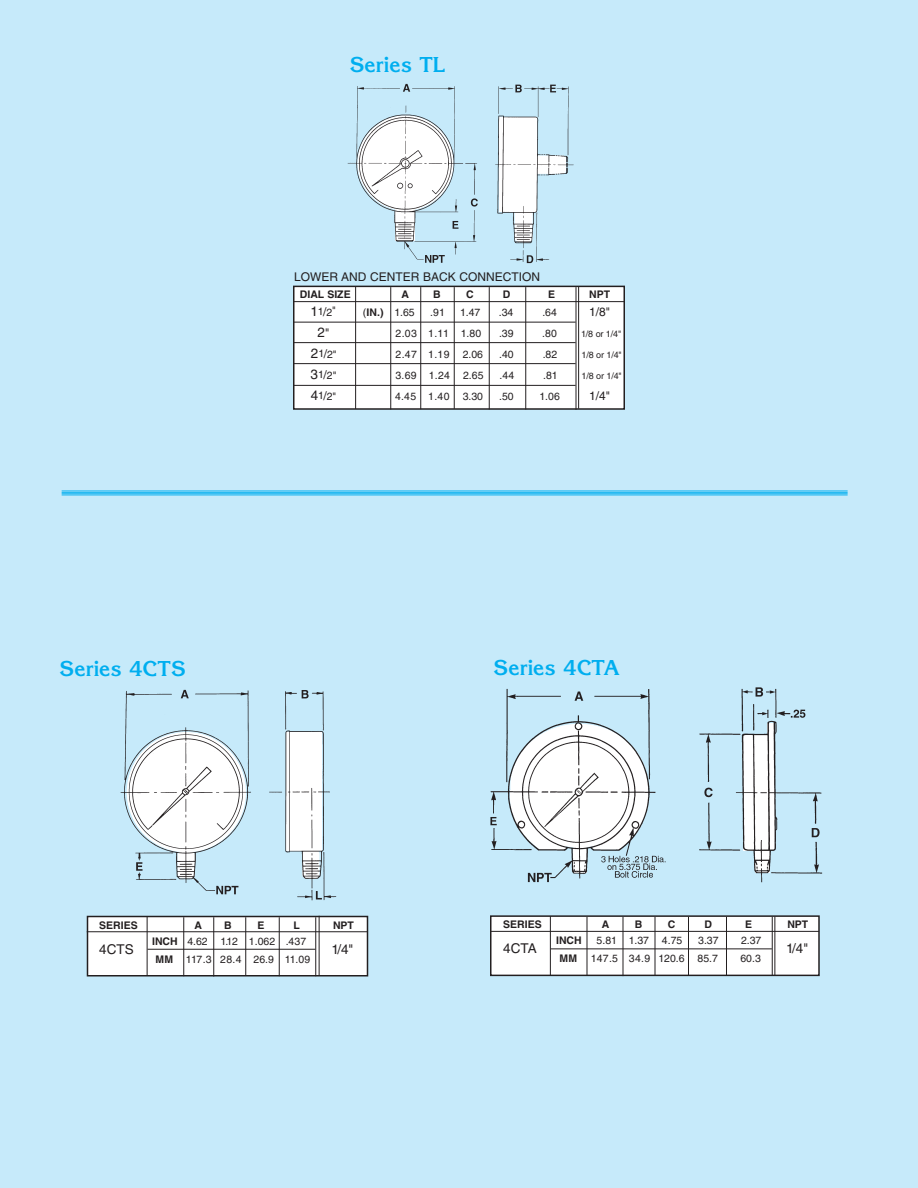
<style>
.page{position:relative;width:918px;height:1188px;background:#c6eafa}
.page>*{position:absolute;margin:0;border:0;box-sizing:border-box;transform-origin:0 0}
.t1{font:700 21px "Korinna";color:#00aeef}
.t2{font:13.5px "Helvetica";color:#231f20}
.t3{font:12px "Helvetica";color:#231f20}
.t4{font:10.5px "Helvetica";color:#231f20}
.t5{font:700 10.5px "Helvetica";color:#231f20}
.t6{font:9px "Helvetica";color:#231f20}
.s1{font-size:13.5px}
.s2{font-size:12px}
.s3{font-weight:700}
</style>
<div class="page">
<div style="left:87px;top:916px;width:281px;height:60px;background:#fff"></div>
<div style="left:87px;top:916px;width:281px;height:60px;border:2px solid #231f20"></div>
<hr style="left:87px;top:931px;width:280px;height:1px;background:#231f20">
<hr style="left:183px;top:917px;width:1px;height:59px;background:#231f20">
<hr style="left:213px;top:917px;width:1px;height:59px;background:#231f20">
<hr style="left:147px;top:949px;width:168px;height:1px;background:#231f20">
<hr style="left:245px;top:917px;width:1px;height:59px;background:#231f20">
<hr style="left:279px;top:917px;width:1px;height:59px;background:#231f20">
<hr style="left:315px;top:917px;width:1px;height:59px;background:#231f20">
<hr style="left:147px;top:916px;width:1px;height:59px;background:#231f20">
<div style="left:491px;top:916px;width:328px;height:59px;background:#fff"></div>
<div style="left:490px;top:915px;width:330px;height:61px;border:2px solid #231f20"></div>
<hr style="left:490px;top:931px;width:329px;height:1px;background:#231f20">
<hr style="left:587px;top:917px;width:1px;height:59px;background:#231f20">
<hr style="left:623px;top:917px;width:1px;height:59px;background:#231f20">
<hr style="left:551px;top:948px;width:221px;height:1px;background:#231f20">
<hr style="left:655px;top:917px;width:1px;height:58px;background:#231f20">
<hr style="left:688px;top:917px;width:1px;height:59px;background:#231f20">
<hr style="left:726px;top:917px;width:1px;height:59px;background:#231f20">
<hr style="left:774px;top:917px;width:1px;height:59px;background:#231f20">
<hr style="left:550px;top:916px;width:1px;height:59px;background:#231f20">
<hr style="left:772px;top:917px;width:1px;height:58px;background:#231f20">
<hr style="left:319px;top:916px;width:1px;height:59px;background:#231f20">
<div style="left:294px;top:286px;width:330px;height:123px;background:#fff"></div>
<div style="left:293px;top:286px;width:332px;height:124px;border:2px solid #231f20"></div>
<hr style="left:294px;top:301px;width:330px;height:1px;background:#231f20">
<hr style="left:390px;top:287px;width:1px;height:123px;background:#231f20">
<hr style="left:420px;top:287px;width:1px;height:122px;background:#231f20">
<hr style="left:294px;top:322px;width:282px;height:1px;background:#231f20">
<hr style="left:454px;top:287px;width:1px;height:122px;background:#231f20">
<hr style="left:489px;top:287px;width:1px;height:123px;background:#231f20">
<hr style="left:525px;top:287px;width:1px;height:123px;background:#231f20">
<hr style="left:578px;top:287px;width:1px;height:122px;background:#231f20">
<hr style="left:355px;top:286px;width:1px;height:123px;background:#231f20">
<hr style="left:576px;top:287px;width:1px;height:123px;background:#231f20">
<hr style="left:294px;top:342px;width:282px;height:1px;background:#231f20">
<hr style="left:294px;top:363px;width:282px;height:1px;background:#231f20">
<hr style="left:294px;top:385px;width:282px;height:1px;background:#231f20">
<hr style="left:62px;top:491px;width:786px;height:1px;background:#00aeef">
<hr style="left:62px;top:492px;width:786px;height:2px;background:#00aeef">
<hr style="left:62px;top:495px;width:786px;height:1px;background:#00aeef">
<img style="left:120px;top:689px;width:217px;height:212px">
<img style="left:490px;top:687px;width:333px;height:196px">
<img style="left:347px;top:83px;width:227px;height:181px">
<h1 class="t1" style="left:350px;top:52px;width:97px">Series TL</h1>
<p class="t3" style="left:294px;top:273px;width:248px">LOWER AND CENTER BACK CONNECTION</p>
<p class="t5" style="left:300px;top:291px;width:52px">DIAL SIZE</p>
<p class="t5" style="left:402px;top:291px;width:9px">A</p>
<p class="t5" style="left:433px;top:291px;width:9px">B</p>
<p class="t5" style="left:466px;top:291px;width:9px">C</p>
<p class="t5" style="left:503px;top:291px;width:9px">D</p>
<p class="t5" style="left:548px;top:291px;width:9px">E</p>
<p class="t5" style="left:589px;top:291px;width:23px">NPT</p>
<p class="t4" style="left:310px;top:308px;width:27px"><span class="s1">1</span>1<span class="s2">/</span>2"</p>
<p class="t4" style="left:363px;top:309px;width:53px">(<span class="s3">IN.)</span> 1.65</p>
<p class="t4" style="left:430px;top:309px;width:16px">.91</p>
<p class="t4" style="left:460px;top:309px;width:22px">1.47</p>
<p class="t4" style="left:499px;top:309px;width:16px">.34</p>
<p class="t4" style="left:542px;top:309px;width:16px">.64</p>
<p class="t3" style="left:589px;top:308px;width:22px">1/8"</p>
<p class="t2" style="left:317px;top:328px;width:14px">2<span class="s2">"</span></p>
<p class="t4" style="left:396px;top:330px;width:87px">2.03 1.11 1.80</p>
<p class="t4" style="left:499px;top:330px;width:16px">.39</p>
<p class="t4" style="left:542px;top:330px;width:16px">.80</p>
<p class="t6" style="left:581px;top:331px;width:42px">1/8 or 1/4"</p>
<p class="t4" style="left:311px;top:351px;width:27px"><span class="s1">2</span>1<span class="s2">/</span>2"</p>
<p class="t4" style="left:396px;top:351px;width:56px">2.47 1.19</p>
<p class="t4" style="left:463px;top:351px;width:22px">2.06</p>
<p class="t4" style="left:499px;top:351px;width:16px">.40</p>
<p class="t4" style="left:543px;top:351px;width:16px">.82</p>
<p class="t6" style="left:582px;top:352px;width:42px">1/8 or 1/4"</p>
<p class="t4" style="left:310px;top:372px;width:28px"><span class="s1">3</span>1<span class="s2">/</span>2"</p>
<p class="t4" style="left:395px;top:372px;width:56px">3.69 1.24</p>
<p class="t4" style="left:463px;top:372px;width:22px">2.65</p>
<p class="t4" style="left:500px;top:372px;width:16px">.44</p>
<p class="t4" style="left:543px;top:372px;width:16px">.81</p>
<p class="t6" style="left:582px;top:373px;width:42px">1/8 or 1/4"</p>
<p class="t4" style="left:311px;top:393px;width:27px"><span class="s1">4</span>1<span class="s2">/</span>2"</p>
<p class="t4" style="left:395px;top:393px;width:56px">4.45 1.40</p>
<p class="t4" style="left:463px;top:393px;width:22px">3.30</p>
<p class="t4" style="left:499px;top:393px;width:16px">.50</p>
<p class="t4" style="left:539px;top:393px;width:22px">1.06</p>
<p class="t3" style="left:589px;top:392px;width:22px">1/4"</p>
<h1 class="t1" style="left:59px;top:657px;width:128px">Series 4CTS</h1>
<h1 class="t1" style="left:493px;top:656px;width:128px">Series 4CTA</h1>
<p class="t5" style="left:99px;top:921px;width:40px">SERIES</p>
<p class="t5" style="left:195px;top:921px;width:9px">A</p>
<p class="t5" style="left:224px;top:921px;width:9px">B</p>
<p class="t5" style="left:258px;top:921px;width:9px">E</p>
<p class="t5" style="left:293px;top:921px;width:8px">L</p>
<p class="t5" style="left:333px;top:921px;width:22px">NPT</p>
<p class="t4" style="left:152px;top:937px;width:156px"><span class="s3">INCH</span> 4.62 1.12 1.062 .437</p>
<p class="t2" style="left:99px;top:944px;width:36px">4CTS</p>
<p class="t2" style="left:331px;top:944px;width:24px">1/4"</p>
<p class="t4" style="left:156px;top:955px;width:156px"><span class="s3">MM</span> 117.3 28.4 26.9 11.09</p>
<p class="t5" style="left:503px;top:920px;width:40px">SERIES</p>
<p class="t5" style="left:602px;top:920px;width:9px">A</p>
<p class="t5" style="left:635px;top:920px;width:9px">B</p>
<p class="t5" style="left:668px;top:920px;width:9px">C</p>
<p class="t5" style="left:704px;top:920px;width:9px">D</p>
<p class="t5" style="left:745px;top:920px;width:9px">E</p>
<p class="t5" style="left:787px;top:920px;width:22px">NPT</p>
<p class="t5" style="left:556px;top:936px;width:27px">INCH</p>
<p class="t4" style="left:597px;top:937px;width:87px">5.81 1.37 4.75</p>
<p class="t4" style="left:698px;top:937px;width:22px">3.37</p>
<p class="t4" style="left:741px;top:937px;width:22px">2.37</p>
<p class="t2" style="left:503px;top:944px;width:35px">4CTA</p>
<p class="t2" style="left:786px;top:944px;width:24px">1/4"</p>
<p class="t5" style="left:560px;top:954px;width:19px">MM</p>
<p class="t4" style="left:591px;top:955px;width:129px">147.5 34.9 120.6 85.7</p>
<p class="t4" style="left:740px;top:955px;width:22px">60.3</p>
</div>
